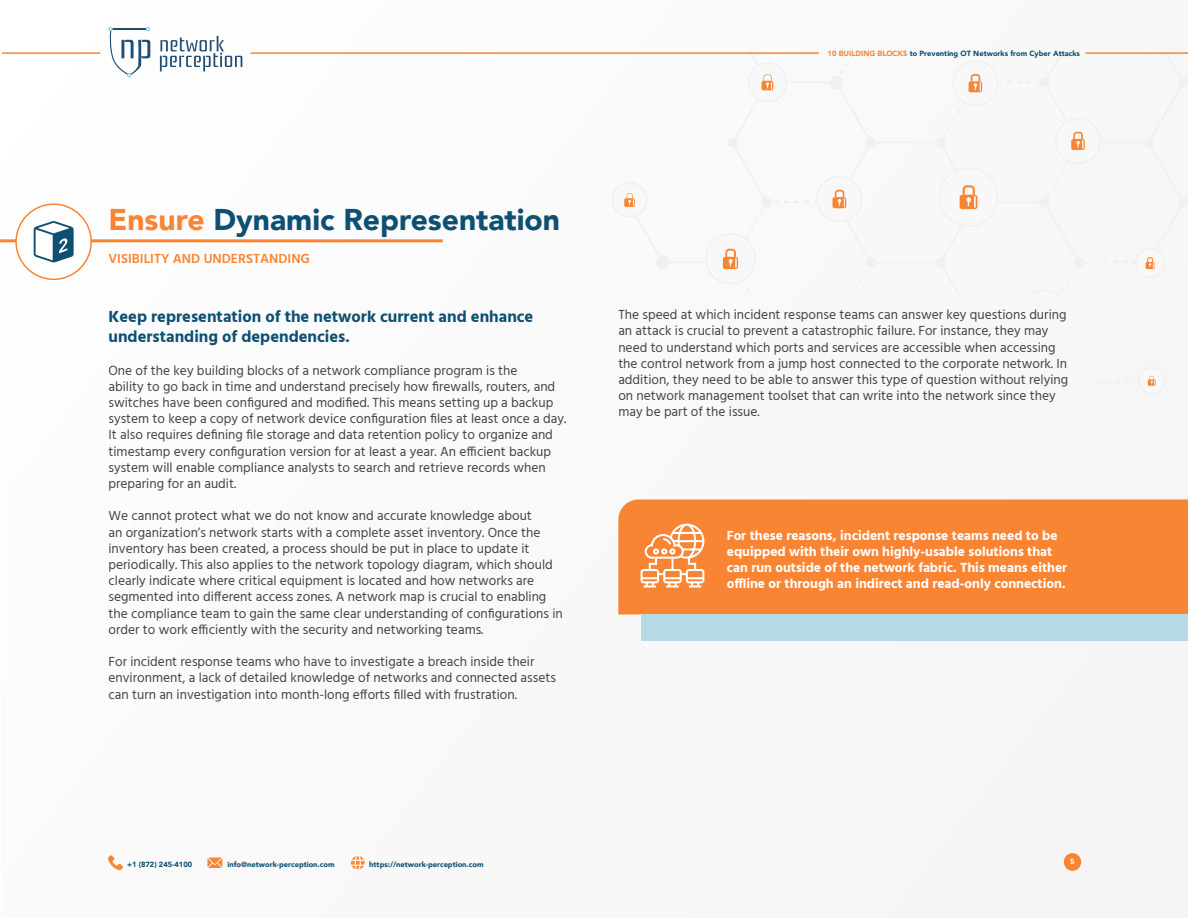
<style>
.page{position:relative;width:1188px;height:918px;background:#fff}
.page>*{position:absolute;margin:0;border:0;box-sizing:border-box;transform-origin:0 0}
.t1{font:900 30px "Avenir";color:#0d5071}
.t2{font:700 16.5px/19.8px "Hind";color:#0d5071}
.t3{font:13.5px/16.2px "Hind";color:#444}
.t4{font:700 13.5px/16.2px "Hind";color:#fff}
.t5{font:600 13.5px "Hind";color:#f88534}
.t6{font:900 7.5px "Avenir";color:#0d5071}
.t7{font:900 7.5px "Avenir";color:#fff}
.s1{color:#f88534}
</style>
<div class="page">
<svg style="left:1095px;top:382px;width:43px;height:1px"></svg>
<div style="left:1074px;top:377px;width:10px;height:10px;background:#f7f7f7;border-radius:50%"></div>
<svg style="left:728px;top:52px;width:219px;height:243px"></svg>
<div style="left:817px;top:177px;width:45px;height:44px;background:#f8f8f8;border-radius:50%"></div>
<div style="left:816px;top:176px;width:46px;height:46px;border:1px solid #f0f0f0;border-radius:50%"></div>
<svg style="left:774px;top:190px;width:72px;height:18px"></svg>
<div style="left:1019px;top:291px;width:53px;height:53px;background:#f8f8f8;border-radius:50%"></div>
<div style="left:748px;top:63px;width:39px;height:39px;background:#f8f8f8;border-radius:50%"></div>
<div style="left:748px;top:62px;width:39px;height:40px;border:1px solid #f0f0f0;border-radius:50%"></div>
<svg style="left:762px;top:74px;width:11px;height:16px"></svg>
<div style="left:819px;top:305px;width:35px;height:35px;background:#f8f8f8;border-radius:50%"></div>
<div style="left:819px;top:304px;width:36px;height:37px;border:1px solid #f0f0f0;border-radius:50%"></div>
<div style="left:612px;top:182px;width:35px;height:35px;background:#f8f8f8;border-radius:50%"></div>
<div style="left:612px;top:182px;width:35px;height:36px;border:1px solid #f0f0f0;border-radius:50%"></div>
<svg style="left:621px;top:193px;width:143px;height:102px"></svg>
<div style="left:1139px;top:368px;width:25px;height:25px;background:#f8f8f8;border-radius:50%"></div>
<div style="left:1138px;top:367px;width:27px;height:27px;border:1px solid #f0f0f0;border-radius:50%"></div>
<svg style="left:1148px;top:375px;width:8px;height:11px"></svg>
<div style="left:939px;top:168px;width:59px;height:58px;background:#f8f8f8;border-radius:50%"></div>
<svg style="left:947px;top:52px;width:241px;height:243px"></svg>
<svg style="left:108px;top:27px;width:42px;height:50px"></svg>
<svg style="left:160px;top:36px;width:82px;height:36px"></svg>
<svg style="left:108px;top:855px;width:15px;height:15px"></svg>
<svg style="left:207px;top:858px;width:15px;height:10px"></svg>
<svg style="left:351px;top:856px;width:14px;height:14px"></svg>
<div style="left:1064px;top:853px;width:17px;height:18px;background:#f88534;border-radius:50%"></div>
<hr style="left:251px;top:52px;width:568px;height:2px;background:#f88534">
<hr style="left:2px;top:52px;width:98px;height:2px;background:#f88534">
<hr style="left:1085px;top:52px;width:103px;height:2px;background:#f88534">
<hr style="left:0;top:239px;width:443px;height:3px;background:#f88534">
<div style="left:16px;top:204px;width:75px;height:75px;background:#fff;border-radius:50%"></div>
<div style="left:15px;top:203px;width:77px;height:77px;border:2px solid #f88534;border-radius:50%"></div>
<svg style="left:34px;top:221px;width:40px;height:42px"></svg>
<div style="left:618px;top:500px;width:570px;height:115px;background:#f88534"></div>
<div style="left:642px;top:615px;width:546px;height:26px;background:#b6dae6"></div>
<svg style="left:641px;top:524px;width:63px;height:64px"></svg>
<p class="t6" style="left:828px;top:50px;width:254px"><span class="s1">10 BUILDING BLOCKS</span> to Preventing OT Networks from Cyber Attacks</p>
<h1 class="t1" style="left:108px;top:206px;width:453px"><span class="s1">Ensure</span> Dynamic Representation</h1>
<p class="t5" style="left:108px;top:250px;width:203px">VISIBILITY AND UNDERSTANDING</p>
<p class="t2" style="left:108px;top:308px;width:426px">Keep representation of the network current and enhance understanding of dependencies.</p>
<p class="t3" style="left:108px;top:363px;width:459px">One of the key building blocks of a network compliance program is the<br>ability to go back in time and understand precisely how firewalls, routers, and switches have been configured and modified. This means setting up a backup system to keep a copy of network device configuration files at least once a day.<br>It also requires defining file storage and data retention policy to organize and timestamp every configuration version for at least a year. An efficient backup system will enable compliance analysts to search and retrieve records when preparing for an audit.</p>
<p class="t3" style="left:108px;top:509px;width:456px">We cannot protect what we do not know and accurate knowledge about<br>an organization’s network starts with a complete asset inventory. Once the inventory has been created, a process should be put in place to update it periodically. This also applies to the network topology diagram, which should clearly indicate where critical equipment is located and how networks are segmented into different access zones. A network map is crucial to enabling the compliance team to gain the same clear understanding of configurations in order to work efficiently with the security and networking teams.</p>
<p class="t3" style="left:108px;top:655px;width:449px">For incident response teams who have to investigate a breach inside their environment, a lack of detailed knowledge of networks and connected assets can turn an investigation into month-long efforts filled with frustration.</p>
<p class="t3" style="left:618px;top:308px;width:451px">The speed at which incident response teams can answer key questions during an attack is crucial to prevent a catastrophic failure. For instance, they may need to understand which ports and services are accessible when accessing the control network from a jump host connected to the corporate network. In addition, they need to be able to answer this type of question without relying on network management toolset that can write into the network since they may be part of the issue.</p>
<p class="t4" style="left:727px;top:528px;width:342px">For these reasons, incident response teams need to be equipped with their own highly-usable solutions that can run outside of the network fabric. This means either offline or through an indirect and read-only connection.</p>
<p class="t6" style="left:127px;top:861px;width:67px">+1 (872) 245-4100</p>
<p class="t6" style="left:228px;top:861px;width:108px">info@network-perception.com</p>
<p class="t6" style="left:369px;top:861px;width:116px">https://network-perception.com</p>
<p class="t7" style="left:1070px;top:859px;width:6px">5</p>
</div>
